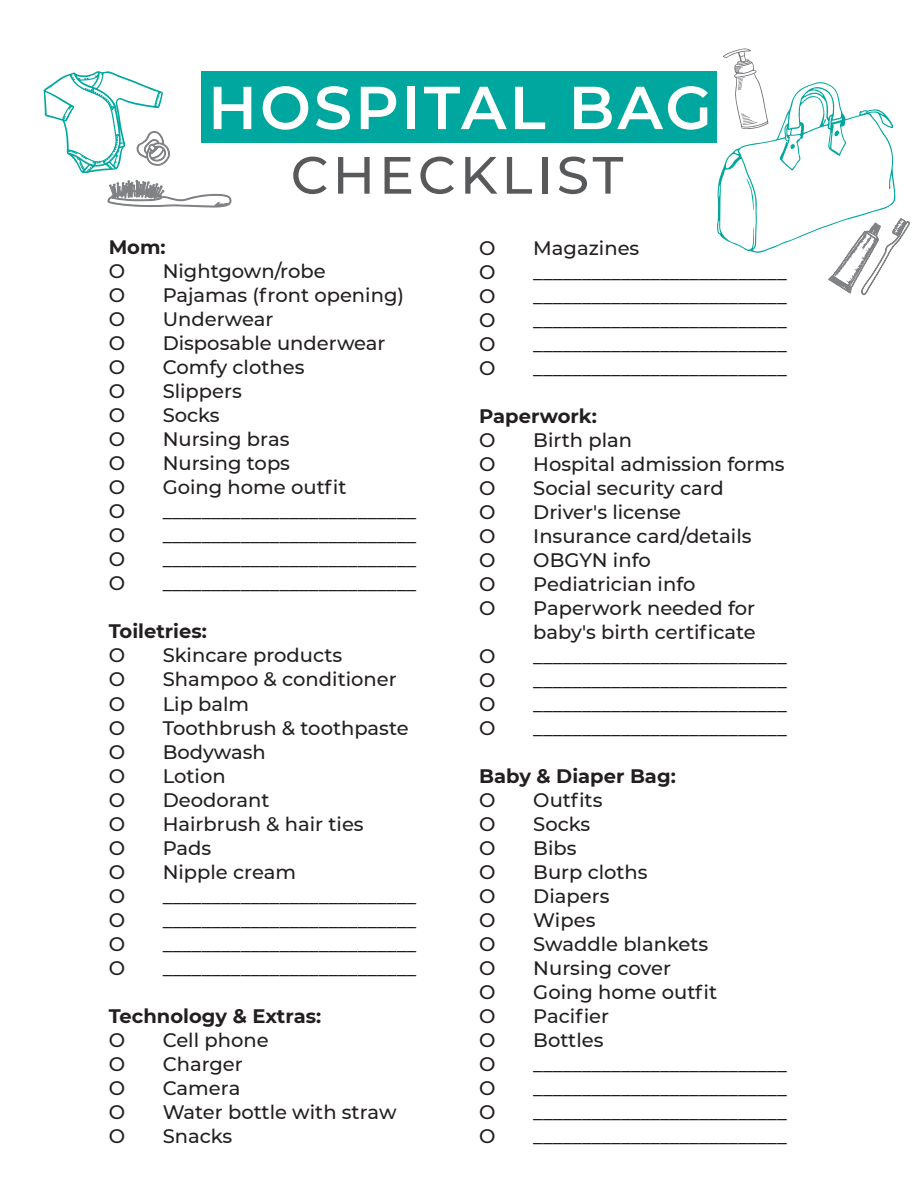
<style>
.page{position:relative;width:918px;height:1188px;background:#fff}
.page>*{position:absolute;margin:0;border:0;box-sizing:border-box;transform-origin:0 0}
.t1{font:600 60.45px "Montserrat";letter-spacing:.05em;color:#fff}
.t2{font:500 52.35px "Montserrat";letter-spacing:.075em;color:#58595b}
.t3{font:500 19.5px/24px "Montserrat";color:#231f20}
.t4{font:700 19.5px "Montserrat";color:#231f20}
</style>
<div class="page">
<svg style="left:717px;top:48px;width:193px;height:247px"></svg>
<svg style="left:43px;top:71px;width:188px;height:137px"></svg>
<div style="left:201px;top:72px;width:516px;height:71px;background:#00a79e"></div>
<h1 class="t1" style="left:208px;top:65px;width:505px">HOSPITAL BAG</h1>
<h2 class="t2" style="left:291px;top:139px;width:334px">CHECKLIST</h2>
<p class="t4" style="left:109px;top:233px;width:58px">Mom:</p>
<p class="t3" style="left:109px;top:259px;width:18px">O</p>
<p class="t3" style="left:163px;top:259px;width:165px">Nightgown/robe</p>
<p class="t3" style="left:109px;top:283px;width:18px">O</p>
<p class="t3" style="left:163px;top:283px;width:243px">Pajamas (front opening)</p>
<p class="t3" style="left:109px;top:307px;width:18px">O</p>
<p class="t3" style="left:163px;top:307px;width:112px">Underwear</p>
<p class="t3" style="left:109px;top:331px;width:18px">O</p>
<p class="t3" style="left:163px;top:331px;width:224px">Disposable underwear</p>
<p class="t3" style="left:109px;top:355px;width:18px">O</p>
<p class="t3" style="left:163px;top:355px;width:143px">Comfy clothes</p>
<p class="t3" style="left:109px;top:379px;width:18px">O</p>
<p class="t3" style="left:163px;top:379px;width:81px">Slippers</p>
<p class="t3" style="left:109px;top:403px;width:18px">O</p>
<p class="t3" style="left:163px;top:403px;width:58px">Socks</p>
<p class="t3" style="left:109px;top:427px;width:18px">O</p>
<p class="t3" style="left:163px;top:427px;width:128px">Nursing bras</p>
<p class="t3" style="left:109px;top:451px;width:18px">O</p>
<p class="t3" style="left:163px;top:451px;width:129px">Nursing tops</p>
<p class="t3" style="left:109px;top:475px;width:18px">O</p>
<p class="t3" style="left:163px;top:475px;width:185px">Going home outfit</p>
<p class="t3" style="left:109px;top:499px;width:18px">O</p>
<p class="t3" style="left:163px;top:499px;width:255px">__________________________</p>
<p class="t3" style="left:109px;top:523px;width:18px">O</p>
<p class="t3" style="left:163px;top:523px;width:255px">__________________________</p>
<p class="t3" style="left:109px;top:547px;width:18px">O</p>
<p class="t3" style="left:163px;top:547px;width:255px">__________________________</p>
<p class="t3" style="left:109px;top:571px;width:18px">O</p>
<p class="t3" style="left:163px;top:571px;width:255px">__________________________</p>
<p class="t4" style="left:109px;top:618px;width:100px">Toiletries:</p>
<p class="t3" style="left:109px;top:643px;width:18px">O</p>
<p class="t3" style="left:163px;top:643px;width:181px">Skincare products</p>
<p class="t3" style="left:109px;top:667px;width:18px">O</p>
<p class="t3" style="left:163px;top:667px;width:236px">Shampoo &amp; conditioner</p>
<p class="t3" style="left:109px;top:691px;width:18px">O</p>
<p class="t3" style="left:163px;top:691px;width:88px">Lip balm</p>
<p class="t3" style="left:109px;top:715px;width:18px">O</p>
<p class="t3" style="left:163px;top:715px;width:248px">Toothbrush &amp; toothpaste</p>
<p class="t3" style="left:109px;top:739px;width:18px">O</p>
<p class="t3" style="left:163px;top:739px;width:105px">Bodywash</p>
<p class="t3" style="left:109px;top:763px;width:18px">O</p>
<p class="t3" style="left:163px;top:763px;width:65px">Lotion</p>
<p class="t3" style="left:109px;top:787px;width:18px">O</p>
<p class="t3" style="left:163px;top:787px;width:108px">Deodorant</p>
<p class="t3" style="left:109px;top:811px;width:18px">O</p>
<p class="t3" style="left:163px;top:811px;width:203px">Hairbrush &amp; hair ties</p>
<p class="t3" style="left:109px;top:835px;width:18px">O</p>
<p class="t3" style="left:163px;top:835px;width:50px">Pads</p>
<p class="t3" style="left:109px;top:859px;width:18px">O</p>
<p class="t3" style="left:163px;top:859px;width:135px">Nipple cream</p>
<p class="t3" style="left:109px;top:883px;width:18px">O</p>
<p class="t3" style="left:163px;top:883px;width:255px">__________________________</p>
<p class="t3" style="left:109px;top:907px;width:18px">O</p>
<p class="t3" style="left:163px;top:907px;width:255px">__________________________</p>
<p class="t3" style="left:109px;top:931px;width:18px">O</p>
<p class="t3" style="left:163px;top:931px;width:255px">__________________________</p>
<p class="t3" style="left:109px;top:955px;width:18px">O</p>
<p class="t3" style="left:163px;top:955px;width:255px">__________________________</p>
<p class="t4" style="left:109px;top:1002px;width:214px">Technology &amp; Extras:</p>
<p class="t3" style="left:109px;top:1027px;width:18px">O</p>
<p class="t3" style="left:163px;top:1027px;width:108px">Cell phone</p>
<p class="t3" style="left:109px;top:1051px;width:18px">O</p>
<p class="t3" style="left:163px;top:1051px;width:82px">Charger</p>
<p class="t3" style="left:109px;top:1075px;width:18px">O</p>
<p class="t3" style="left:163px;top:1075px;width:79px">Camera</p>
<p class="t3" style="left:109px;top:1099px;width:18px">O</p>
<p class="t3" style="left:163px;top:1099px;width:235px">Water bottle with straw</p>
<p class="t3" style="left:109px;top:1123px;width:18px">O</p>
<p class="t3" style="left:163px;top:1123px;width:71px">Snacks</p>
<p class="t3" style="left:479px;top:235px;width:18px">O</p>
<p class="t3" style="left:533px;top:235px;width:108px">Magazines</p>
<p class="t3" style="left:479px;top:259px;width:18px">O</p>
<p class="t3" style="left:533px;top:259px;width:255px">__________________________</p>
<p class="t3" style="left:479px;top:283px;width:18px">O</p>
<p class="t3" style="left:533px;top:283px;width:255px">__________________________</p>
<p class="t3" style="left:479px;top:307px;width:18px">O</p>
<p class="t3" style="left:533px;top:307px;width:255px">__________________________</p>
<p class="t3" style="left:479px;top:331px;width:18px">O</p>
<p class="t3" style="left:533px;top:331px;width:255px">__________________________</p>
<p class="t3" style="left:479px;top:355px;width:18px">O</p>
<p class="t3" style="left:533px;top:355px;width:255px">__________________________</p>
<p class="t4" style="left:479px;top:402px;width:119px">Paperwork:</p>
<p class="t3" style="left:479px;top:427px;width:18px">O</p>
<p class="t3" style="left:533px;top:427px;width:100px">Birth plan</p>
<p class="t3" style="left:479px;top:451px;width:18px">O</p>
<p class="t3" style="left:533px;top:451px;width:253px">Hospital admission forms</p>
<p class="t3" style="left:479px;top:475px;width:18px">O</p>
<p class="t3" style="left:533px;top:475px;width:192px">Social security card</p>
<p class="t3" style="left:479px;top:499px;width:18px">O</p>
<p class="t3" style="left:533px;top:499px;width:149px">Driver's license</p>
<p class="t3" style="left:479px;top:523px;width:18px">O</p>
<p class="t3" style="left:533px;top:523px;width:220px">Insurance card/details</p>
<p class="t3" style="left:479px;top:547px;width:18px">O</p>
<p class="t3" style="left:533px;top:547px;width:119px">OBGYN info</p>
<p class="t3" style="left:479px;top:571px;width:18px">O</p>
<p class="t3" style="left:533px;top:571px;width:164px">Pediatrician info</p>
<p class="t3" style="left:479px;top:595px;width:18px">O</p>
<p class="t3" style="left:533px;top:595px;width:224px">Paperwork needed for baby's birth certificate</p>
<p class="t3" style="left:479px;top:643px;width:18px">O</p>
<p class="t3" style="left:533px;top:643px;width:255px">__________________________</p>
<p class="t3" style="left:479px;top:667px;width:18px">O</p>
<p class="t3" style="left:533px;top:667px;width:255px">__________________________</p>
<p class="t3" style="left:479px;top:691px;width:18px">O</p>
<p class="t3" style="left:533px;top:691px;width:255px">__________________________</p>
<p class="t3" style="left:479px;top:715px;width:18px">O</p>
<p class="t3" style="left:533px;top:715px;width:255px">__________________________</p>
<p class="t4" style="left:479px;top:762px;width:198px">Baby &amp; Diaper Bag:</p>
<p class="t3" style="left:479px;top:787px;width:18px">O</p>
<p class="t3" style="left:533px;top:787px;width:71px">Outfits</p>
<p class="t3" style="left:479px;top:811px;width:18px">O</p>
<p class="t3" style="left:533px;top:811px;width:58px">Socks</p>
<p class="t3" style="left:479px;top:835px;width:18px">O</p>
<p class="t3" style="left:533px;top:835px;width:45px">Bibs</p>
<p class="t3" style="left:479px;top:859px;width:18px">O</p>
<p class="t3" style="left:533px;top:859px;width:116px">Burp cloths</p>
<p class="t3" style="left:479px;top:883px;width:18px">O</p>
<p class="t3" style="left:533px;top:883px;width:78px">Diapers</p>
<p class="t3" style="left:479px;top:907px;width:18px">O</p>
<p class="t3" style="left:533px;top:907px;width:64px">Wipes</p>
<p class="t3" style="left:479px;top:931px;width:18px">O</p>
<p class="t3" style="left:533px;top:931px;width:177px">Swaddle blankets</p>
<p class="t3" style="left:479px;top:955px;width:18px">O</p>
<p class="t3" style="left:533px;top:955px;width:139px">Nursing cover</p>
<p class="t3" style="left:479px;top:979px;width:18px">O</p>
<p class="t3" style="left:533px;top:979px;width:185px">Going home outfit</p>
<p class="t3" style="left:479px;top:1003px;width:18px">O</p>
<p class="t3" style="left:533px;top:1003px;width:77px">Pacifier</p>
<p class="t3" style="left:479px;top:1027px;width:18px">O</p>
<p class="t3" style="left:533px;top:1027px;width:72px">Bottles</p>
<p class="t3" style="left:479px;top:1051px;width:18px">O</p>
<p class="t3" style="left:533px;top:1051px;width:255px">__________________________</p>
<p class="t3" style="left:479px;top:1075px;width:18px">O</p>
<p class="t3" style="left:533px;top:1075px;width:255px">__________________________</p>
<p class="t3" style="left:479px;top:1099px;width:18px">O</p>
<p class="t3" style="left:533px;top:1099px;width:255px">__________________________</p>
<p class="t3" style="left:479px;top:1123px;width:18px">O</p>
<p class="t3" style="left:533px;top:1123px;width:255px">__________________________</p>
</div>
